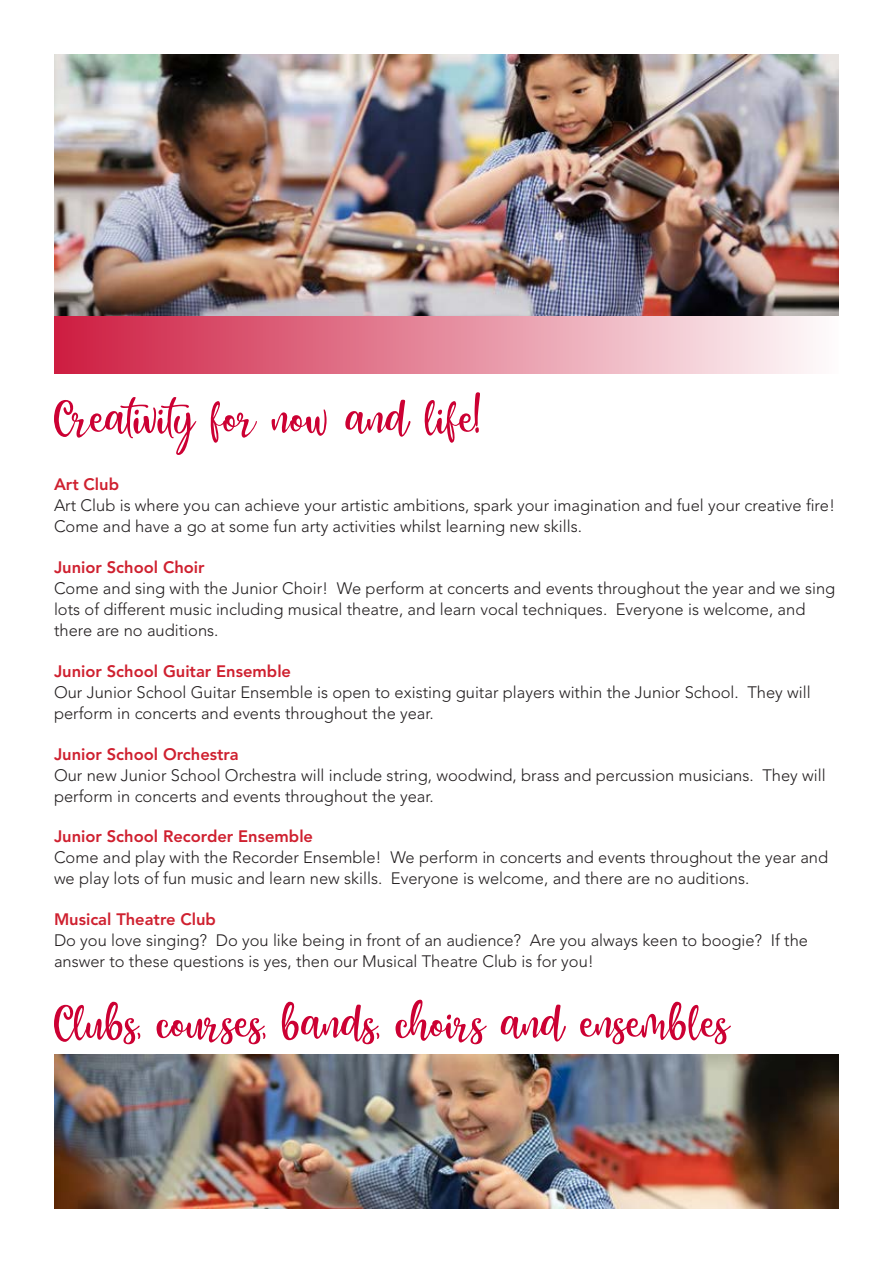
<style>
.page{position:relative;width:893px;height:1263px;background:#fff}
.page>*{position:absolute;margin:0;border:0;box-sizing:border-box;transform-origin:0 0}
.t1{font:57px "Honey Butter Script";color:#c03}
.Body_Copy{font:300 16.5px/21px "Avenir LT Std";color:#231f20}
.Sub_Heading_2{font:800 16.5px "Avenir LT Std";color:#cf202f}
</style>
<div class="page">
<div style="left:54px;top:315px;width:785px;height:58px;background:linear-gradient(to right,#ce1d41,#fefcfd)"></div>
<img style="left:54px;top:54px;width:785px;height:261px">
<img style="left:54px;top:1054px;width:785px;height:155px">
<p class="t1" style="left:54px;top:378px;width:427px">Creativity for now and life!</p>
<p class="Sub_Heading_2" style="left:54px;top:475px;width:67px">Art Club</p>
<p class="Body_Copy" style="left:54px;top:495px;width:783px">Art Club is where you can achieve your artistic ambitions, spark your imagination and fuel your creative fire!<br>Come and have a go at some fun arty activities whilst learning new skills.</p>
<p class="Sub_Heading_2" style="left:54px;top:557px;width:152px">Junior School Choir</p>
<p class="Body_Copy" style="left:54px;top:578px;width:783px">Come and sing with the Junior Choir! We perform at concerts and events throughout the year and we sing lots of different music including musical theatre, and learn vocal techniques. Everyone is welcome, and there are no auditions.</p>
<p class="Sub_Heading_2" style="left:54px;top:661px;width:239px">Junior School Guitar Ensemble</p>
<p class="Body_Copy" style="left:54px;top:682px;width:758px">Our Junior School Guitar Ensemble is open to existing guitar players within the Junior School. They will perform in concerts and events throughout the year.</p>
<p class="Sub_Heading_2" style="left:54px;top:744px;width:186px">Junior School Orchestra</p>
<p class="Body_Copy" style="left:54px;top:764px;width:773px">Our new Junior School Orchestra will include string, woodwind, brass and percussion musicians. They will perform in concerts and events throughout the year.</p>
<p class="Sub_Heading_2" style="left:54px;top:827px;width:261px">Junior School Recorder Ensemble</p>
<p class="Body_Copy" style="left:54px;top:847px;width:776px">Come and play with the Recorder Ensemble! We perform in concerts and events throughout the year and we play lots of fun music and learn new skills. Everyone is welcome, and there are no auditions.</p>
<p class="Sub_Heading_2" style="left:54px;top:910px;width:163px">Musical Theatre Club</p>
<p class="Body_Copy" style="left:54px;top:930px;width:756px">Do you love singing? Do you like being in front of an audience? Are you always keen to boogie? If the answer to these questions is yes, then our Musical Theatre Club is for you!</p>
<p class="t1" style="left:54px;top:982px;width:676px">Clubs, courses, bands, choirs and ensembles</p>
</div>
